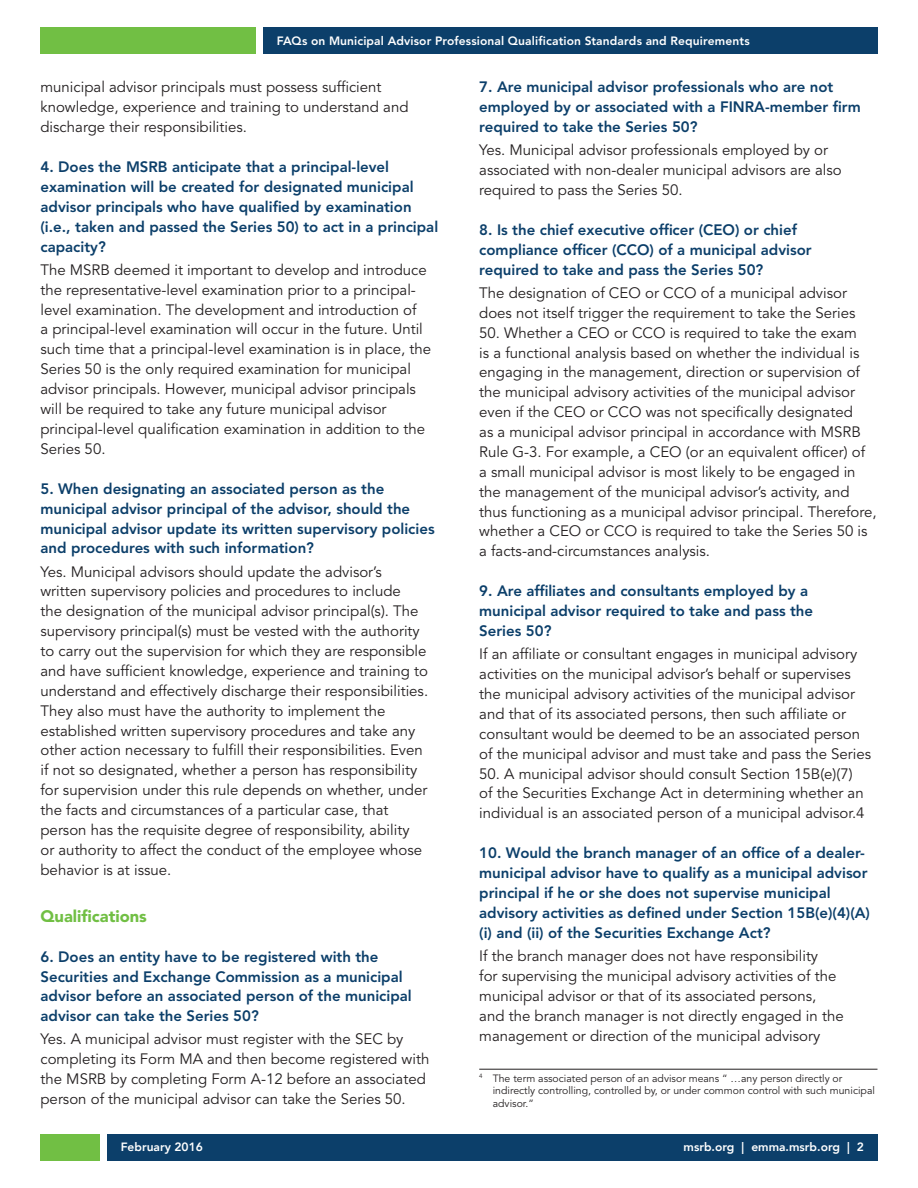
<style>
.page{position:relative;width:918px;height:1188px;background:#fff}
.page>*{position:absolute;margin:0;border:0;box-sizing:border-box;transform-origin:0 0}
.t1{font:900 16.5px "Avenir LT Std";color:#71bf44}
.t2{font:15px/20px "Avenir LT Std";color:#231f20}
.t3{font:800 15px/19.8px "Avenir LT Std";color:#0c3f6a}
.t4{font:800 12px "Avenir LT Std";letter-spacing:.01em;color:#fff}
.t5{font:800 12px "Avenir";color:#fff}
.t6{font:10.5px/12.6px "Avenir LT Std";color:#231f20}
</style>
<div class="page">
<div style="left:40px;top:1134px;width:60px;height:27px;background:#71bf44"></div>
<div style="left:107px;top:1134px;width:771px;height:27px;background:#0c3f6a"></div>
<div style="left:263px;top:27px;width:615px;height:27px;background:#0c3f6a"></div>
<div style="left:40px;top:27px;width:216px;height:27px;background:#71bf44"></div>
<hr style="left:479px;top:1069px;width:399px;height:1px;background:#231f20">
<p class="t4" style="left:277px;top:34px;width:474px">FAQs on Municipal Advisor Professional Qualification Standards and Requirements</p>
<p class="t2" style="left:40px;top:78px;width:370px">municipal advisor principals must possess sufficient knowledge, experience and training to understand and discharge their responsibilities.</p>
<p class="t3" style="left:40px;top:157px;width:399px">4. Does the MSRB anticipate that a principal-level examination will be created for designated municipal advisor principals who have qualified by examination (i.e., taken and passed the Series 50) to act in a principal capacity?</p>
<p class="t2" style="left:40px;top:260px;width:392px">The MSRB deemed it important to develop and introduce the representative-level examination prior to a principal&shy;level examination. The development and introduction of<br>a principal-level examination will occur in the future. Until such time that a principal-level examination is in place, the Series 50 is the only required examination for municipal advisor principals. However, municipal advisor principals will be required to take any future municipal advisor principal-level qualification examination in addition to the Series 50.</p>
<p class="t3" style="left:40px;top:479px;width:396px">5. When designating an associated person as the municipal advisor principal of the advisor, should the municipal advisor update its written supervisory policies and procedures with such information?</p>
<p class="t2" style="left:40px;top:562px;width:389px">Yes. Municipal advisors should update the advisor’s written supervisory policies and procedures to include<br>the designation of the municipal advisor principal(s). The supervisory principal(s) must be vested with the authority to carry out the supervision for which they are responsible and have sufficient knowledge, experience and training to understand and effectively discharge their responsibilities.<br>They also must have the authority to implement the established written supervisory procedures and take any other action necessary to fulfill their responsibilities. Even if not so designated, whether a person has responsibility for supervision under this rule depends on whether, under the facts and circumstances of a particular case, that person has the requisite degree of responsibility, ability<br>or authority to affect the conduct of the employee whose behavior is at issue.</p>
<p class="t1" style="left:40px;top:906px;width:108px">Qualifications</p>
<p class="t3" style="left:40px;top:947px;width:373px">6. Does an entity have to be registered with the Securities and Exchange Commission as a municipal advisor before an associated person of the municipal advisor can take the Series 50?</p>
<p class="t2" style="left:40px;top:1030px;width:390px">Yes. A municipal advisor must register with the SEC by completing its Form MA and then become registered with the MSRB by completing Form A-12 before an associated person of the municipal advisor can take the Series 50.</p>
<p class="t3" style="left:479px;top:77px;width:383px">7. Are municipal advisor professionals who are not employed by or associated with a FINRA-member firm required to take the Series 50?</p>
<p class="t2" style="left:479px;top:140px;width:364px">Yes. Municipal advisor professionals employed by or associated with non-dealer municipal advisors are also required to pass the Series 50.</p>
<p class="t3" style="left:479px;top:220px;width:334px">8. Is the chief executive officer (CEO) or chief compliance officer (CCO) of a municipal advisor required to take and pass the Series 50?</p>
<p class="t2" style="left:479px;top:283px;width:378px">The designation of CEO or CCO of a municipal advisor does not itself trigger the requirement to take the Series</p>
<p class="t2" style="left:479px;top:323px;width:399px">50. Whether a CEO or CCO is required to take the exam<br>is a functional analysis based on whether the individual is engaging in the management, direction or supervision of the municipal advisory activities of the municipal advisor even if the CEO or CCO was not specifically designated<br>as a municipal advisor principal in accordance with MSRB Rule G-3. For example, a CEO (or an equivalent officer) of a small municipal advisor is most likely to be engaged in the management of the municipal advisor’s activity, and thus functioning as a municipal advisor principal. Therefore, whether a CEO or CCO is required to take the Series 50 is a facts-and-circumstances analysis.</p>
<p class="t3" style="left:479px;top:581px;width:335px">9. Are affiliates and consultants employed by a municipal advisor required to take and pass the<br>Series 50?</p>
<p class="t2" style="left:479px;top:645px;width:393px">If an affiliate or consultant engages in municipal advisory activities on the municipal advisor’s behalf or supervises the municipal advisory activities of the municipal advisor and that of its associated persons, then such affiliate or consultant would be deemed to be an associated person of the municipal advisor and must take and pass the Series</p>
<p class="t2" style="left:479px;top:764px;width:387px">50. A municipal advisor should consult Section 15B(e)(7) of the Securities Exchange Act in determining whether an individual is an associated person of a municipal advisor.4</p>
<p class="t3" style="left:479px;top:843px;width:392px">10. Would the branch manager of an office of a dealer&shy;municipal advisor have to qualify as a municipal advisor principal if he or she does not supervise municipal advisory activities as defined under Section 15B(e)(4)(A) (i) and (ii) of the Securities Exchange Act?</p>
<p class="t2" style="left:479px;top:946px;width:366px">If the branch manager does not have responsibility<br>for supervising the municipal advisory activities of the municipal advisor or that of its associated persons, and the branch manager is not directly engaged in the management or direction of the municipal advisory</p>
<p class="t6" style="left:493px;top:1072px;width:384px;text-indent:-14px"><sup>4</sup> The term associated person of an advisor means “ …any person directly or indirectly controlling, controlled by, or under common control with such municipal advisor.”</p>
<p class="t5" style="left:121px;top:1137px;width:84px">February 2016</p>
<p class="t5" style="left:684px;top:1137px;width:182px">msrb.org | emma.msrb.org | 2</p>
</div>
